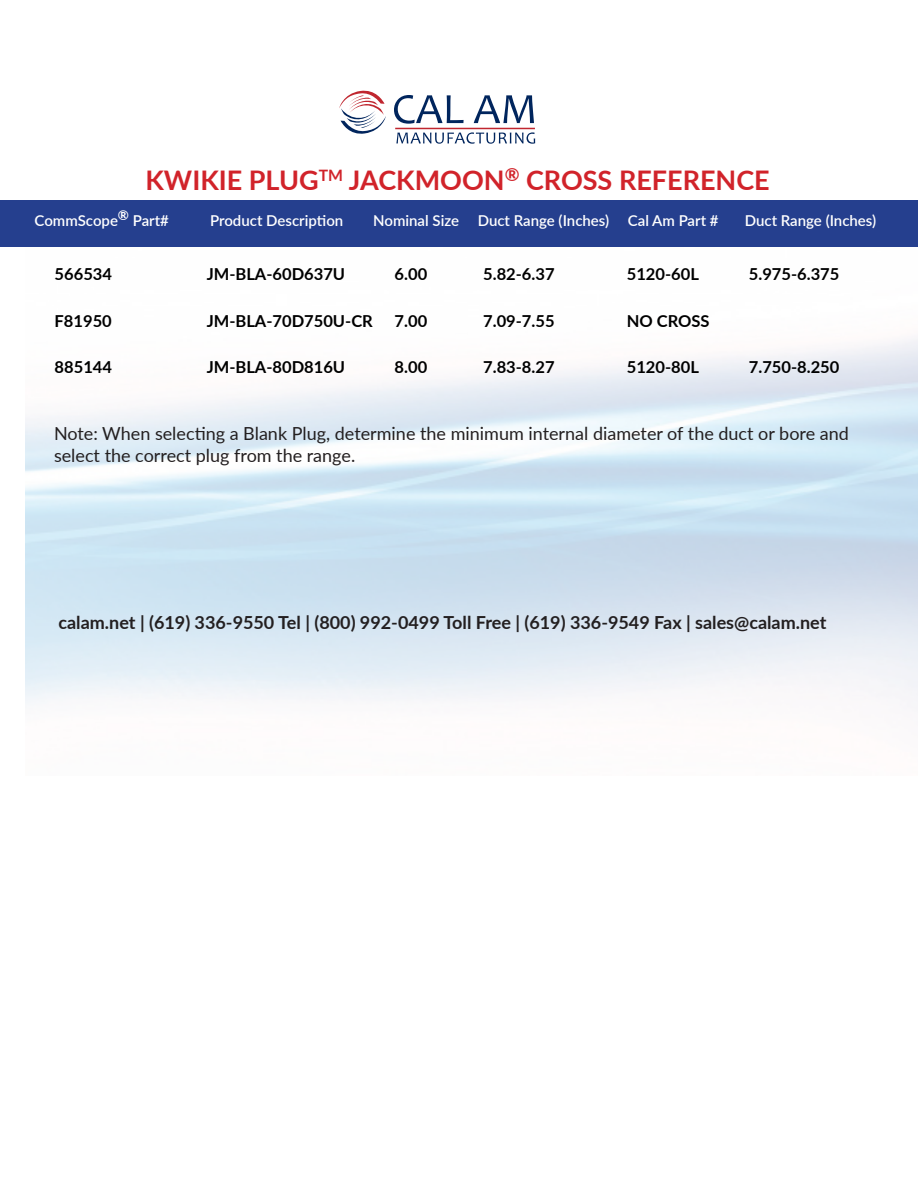
<style>
.page{position:relative;width:918px;height:1188px;background:#fff}
.page>*{position:absolute;margin:0;border:0;box-sizing:border-box;transform-origin:0 0}
.t1{font:700 27px "Lato";color:#d1232a}
.t2{font:18px/21.6px "Lato";color:#231f20}
.t3{font:700 18px "Lato";color:#231f20}
.t4{font:700 16.5px "Lato";color:#000}
.t5{font:600 15px "Lato";color:#fff}
</style>
<div class="page">
<img style="left:26px;top:246px;width:892px;height:457px">
<svg style="left:339px;top:90px;width:47px;height:44px"></svg>
<svg style="left:394px;top:95px;width:70px;height:29px"></svg>
<svg style="left:474px;top:95px;width:60px;height:28px"></svg>
<svg style="left:396px;top:132px;width:139px;height:12px"></svg>
<hr style="left:395px;top:128px;width:140px;height:1px;background:#c0262f">
<div style="left:0;top:200px;width:918px;height:46px;background:#253f8e"></div>
<p class="t1" style="left:146px;top:160px;width:626px">KWIKIE PLUG<sup>TM</sup> JACKMOON<sup>®</sup> CROSS REFERENCE</p>
<p class="t5" style="left:35px;top:210px;width:136px">CommScope<sup>®</sup> Part#</p>
<p class="t5" style="left:210px;top:210px;width:135px">Product Description</p>
<p class="t5" style="left:373px;top:210px;width:347px">Nominal Size Duct Range (Inches) Cal Am Part #</p>
<p class="t5" style="left:745px;top:210px;width:133px">Duct Range (Inches)</p>
<p class="t4" style="left:55px;top:262px;width:59px">566534</p>
<p class="t4" style="left:207px;top:262px;width:140px">JM-BLA-60D637U</p>
<p class="t4" style="left:395px;top:262px;width:34px">6.00</p>
<p class="t4" style="left:483px;top:262px;width:73px">5.82-6.37</p>
<p class="t4" style="left:627px;top:262px;width:74px">5120-60L</p>
<p class="t4" style="left:749px;top:262px;width:92px">5.975-6.375</p>
<p class="t4" style="left:55px;top:308px;width:59px">F81950</p>
<p class="t4" style="left:207px;top:308px;width:168px">JM-BLA-70D750U-CR</p>
<p class="t4" style="left:395px;top:308px;width:34px">7.00</p>
<p class="t4" style="left:483px;top:308px;width:73px">7.09-7.55</p>
<p class="t4" style="left:627px;top:308px;width:84px">NO CROSS</p>
<p class="t4" style="left:55px;top:355px;width:59px">885144</p>
<p class="t4" style="left:207px;top:355px;width:140px">JM-BLA-80D816U</p>
<p class="t4" style="left:395px;top:355px;width:34px">8.00</p>
<p class="t4" style="left:483px;top:355px;width:73px">7.83-8.27</p>
<p class="t4" style="left:627px;top:355px;width:74px">5120-80L</p>
<p class="t4" style="left:749px;top:355px;width:92px">7.750-8.250</p>
<p class="t2" style="left:54px;top:422px;width:796px">Note: When selecting a Blank Plug, determine the minimum internal diameter of the duct or bore and select the correct plug from the range.</p>
<p class="t3" style="left:58px;top:609px;width:770px">calam.net | (619) 336-9550 Tel | (800) 992-0499 Toll Free | (619) 336-9549 Fax | sales@calam.net</p>
</div>
